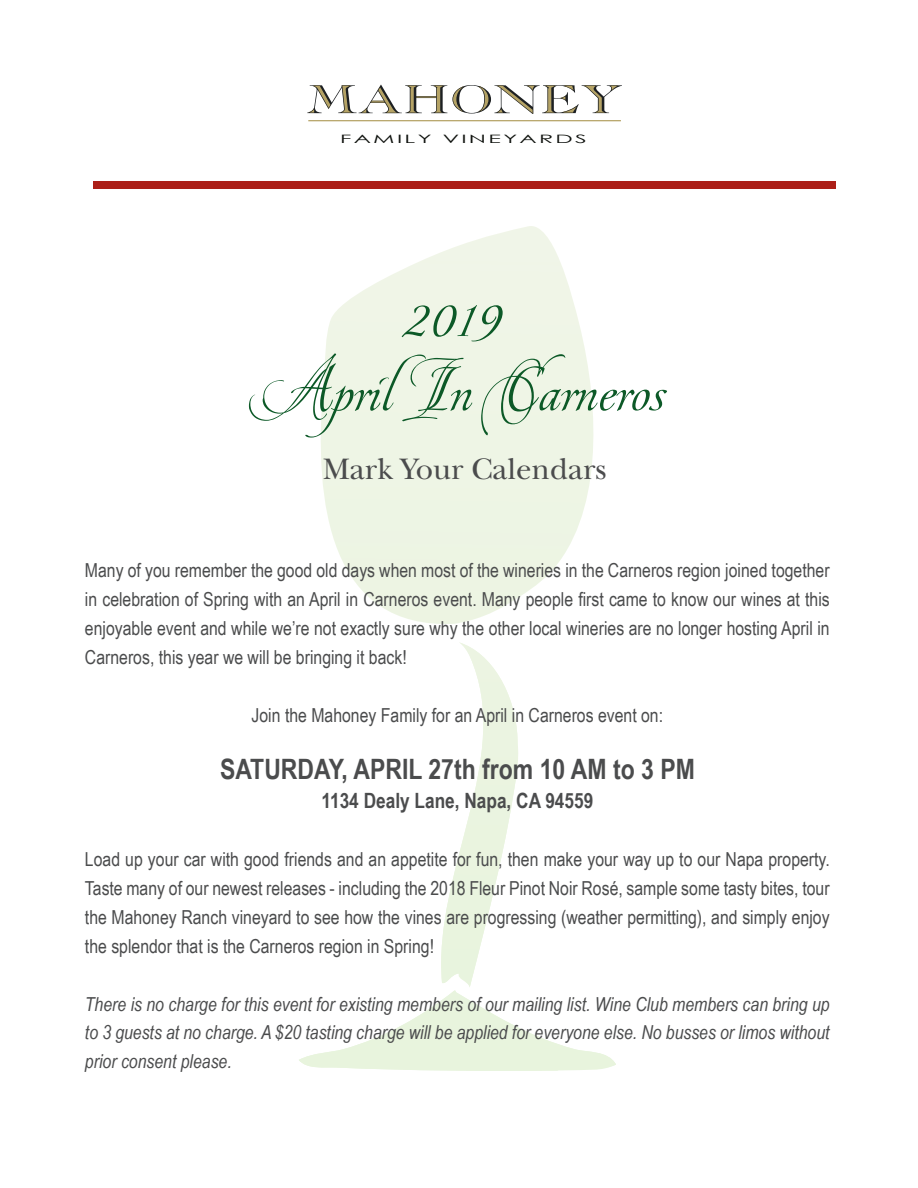
<style>
.page{position:relative;width:918px;height:1188px;background:#fff}
.page>*{position:absolute;margin:0;border:0;box-sizing:border-box;transform-origin:0 0}
.t1{font:84.3px/74.2px "Pirouette LT Std";color:#0c5927;text-align:center}
.t2{font:30.9px "New Baskerville Std";color:#4b4c4d}
.t3{font:700 28.05px "Arial Narrow";color:#4b4c4d}
.t4{font:700 21px "Arial Narrow";color:#4b4c4d}
.t5{font:19.35px/29px "Arial Narrow";color:#4b4c4d;text-align:justify}
.t6{font:italic 19.35px/29px "Arial Narrow";color:#4b4c4d;text-align:justify}
.t7{font:11.55px "Century Gothic";letter-spacing:.1em;color:#0f120e;scale:2.01 1}
</style>
<div class="page">
<svg style="left:321px;top:226px;width:273px;height:398px"></svg>
<svg style="left:299px;top:643px;width:317px;height:428px"></svg>
<div style="left:93px;top:181px;width:743px;height:7px;background:#ac1f18"></div>
<svg style="left:307px;top:84px;width:315px;height:30px"></svg>
<hr style="left:308px;top:120px;width:313px;height:1px;background:#b5a365">
<p class="t7" style="left:340px;top:131px;width:124px">FAMILY VINEYARDS</p>
<h1 class="t1" style="left:253px;top:277px;width:414px">2019<br>April In Carneros</h1>
<h2 class="t2" style="left:323px;top:451px;width:285px">Mark Your Calendars</h2>
<p class="t5" style="left:85px;top:555px;width:746px">Many of you remember the good old days when most of the wineries in the Carneros region joined together in celebration of Spring with an April in Carneros event. Many people first came to know our wines at this enjoyable event and while we’re not exactly sure why the other local wineries are no longer hosting April in Carneros, this year we will be bringing it back!</p>
<p class="t5" style="left:252px;top:700px;width:413px">Join the Mahoney Family for an April in Carneros event on:</p>
<h3 class="t3" style="left:220px;top:748px;width:476px">SATURDAY, APRIL 27th from 10 AM to 3 PM</h3>
<p class="t4" style="left:321px;top:785px;width:273px">1134 Dealy Lane, Napa, CA 94559</p>
<p class="t5" style="left:85px;top:844px;width:746px">Load up your car with good friends and an appetite for fun, then make your way up to our Napa property.<br>Taste many of our newest releases - including the 2018 Fleur Pinot Noir Rosé, sample some tasty bites, tour the Mahoney Ranch vineyard to see how the vines are progressing (weather permitting), and simply enjoy the splendor that is the Carneros region in Spring!</p>
<p class="t6" style="left:85px;top:989px;width:746px">There is no charge for this event for existing members of our mailing list. Wine Club members can bring up to 3 guests at no charge. A $20 tasting charge will be applied for everyone else. No busses or limos without prior consent please.</p>
</div>
